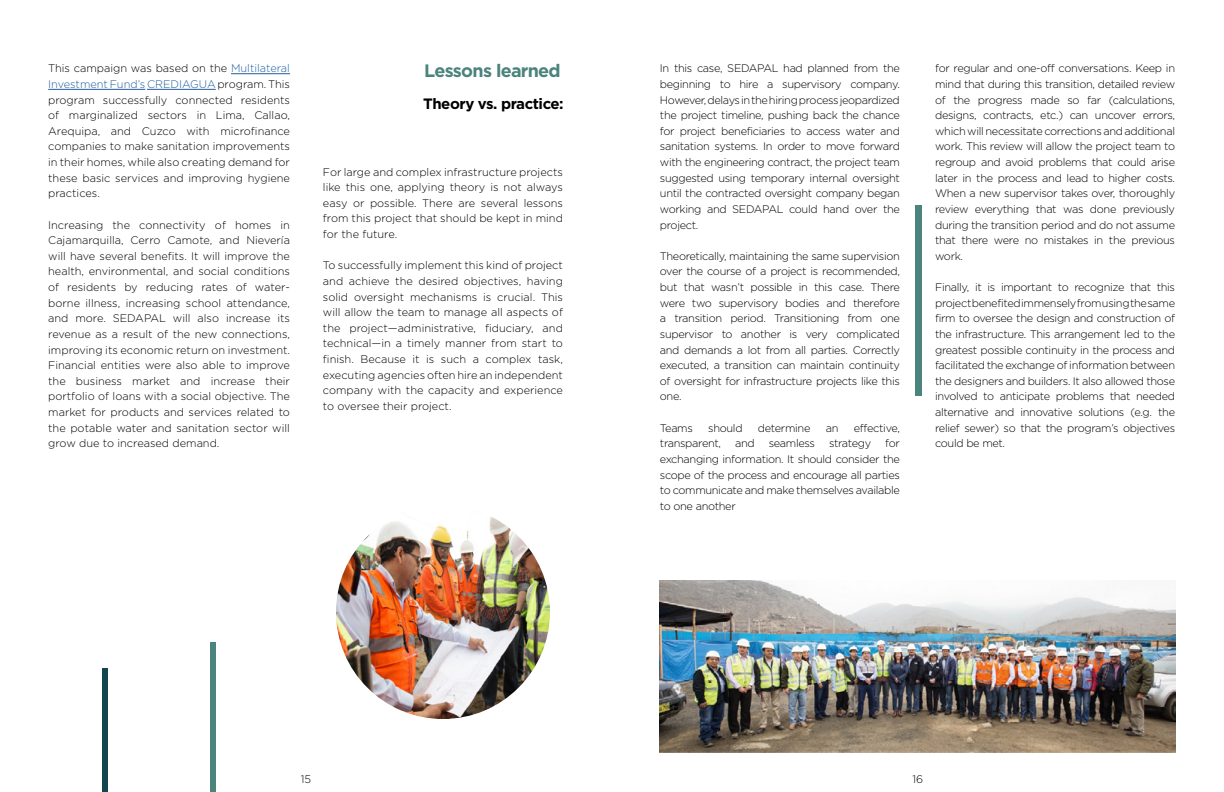
<style>
.page{position:relative;width:1224px;height:792px;background:#fff}
.page>*{position:absolute;margin:0;border:0;box-sizing:border-box;transform-origin:0 0}
.t1{font:700 18px "Gotham";letter-spacing:-.04em;color:#4b837d}
.t2{font:700 15px "Gotham";letter-spacing:-.03em;color:#000}
.t3{font:300 11px/15.6px "Gotham";letter-spacing:-.03em;color:#000;text-align:justify}
.s1{color:#215e9e}
</style>
<div class="page">
<div style="left:102px;top:669px;width:6px;height:123px;background:#13454f"></div>
<div style="left:210px;top:642px;width:6px;height:150px;background:#4b837d"></div>
<hr style="left:231px;top:74px;width:59px;height:1px;background:#215e9e">
<hr style="left:48px;top:89px;width:97px;height:1px;background:#215e9e">
<hr style="left:147px;top:89px;width:69px;height:1px;background:#215e9e">
<img style="left:336px;top:505px;width:214px;height:214px;border-radius:107px">
<img style="left:660px;top:581px;width:515px;height:171px">
<div style="left:915px;top:205px;width:6px;height:191px;background:#4b837d"></div>
<p class="t3" style="left:48px;top:60px;width:243px">This campaign was based on the <span class="s1">Multilateral Investment Fund’s CREDIAGUA</span> program. This program successfully connected residents of marginalized sectors in Lima, Callao, Arequipa, and Cuzco with microfinance companies to make sanitation improvements in their homes, while also creating demand for these basic services and improving hygiene practices.</p>
<p class="t3" style="left:48px;top:217px;width:243px">Increasing the connectivity of homes in Cajamarquilla, Cerro Camote, and Nievería will have several benefits. It will improve the health, environmental, and social conditions of residents by reducing rates of water&shy;borne illness, increasing school attendance, and more. SEDAPAL will also increase its revenue as a result of the new connections, improving its economic return on investment.<br>Financial entities were also able to improve the business market and increase their portfolio of loans with a social objective. The market for products and services related to the potable water and sanitation sector will grow due to increased demand.</p>
<p class="t1" style="left:424px;top:61px;width:138px">Lessons learned</p>
<p class="t2" style="left:423px;top:95px;width:142px">Theory vs. practice:</p>
<p class="t3" style="left:323px;top:164px;width:242px">For large and complex infrastructure projects like this one, applying theory is not always easy or possible. There are several lessons from this project that should be kept in mind for the future.</p>
<p class="t3" style="left:323px;top:258px;width:242px">To successfully implement this kind of project and achieve the desired objectives, having solid oversight mechanisms is crucial. This will allow the team to manage all aspects of the project—administrative, fiduciary, and technical—in a timely manner from start to finish. Because it is such a complex task, executing agencies often hire an independent company with the capacity and experience to oversee their project.</p>
<p class="t3" style="left:660px;top:60px;width:242px">In this case, SEDAPAL had planned from the beginning to hire a supervisory company.<br>However, delays in the hiring process jeopardized the project timeline, pushing back the chance for project beneficiaries to access water and sanitation systems. In order to move forward with the engineering contract, the project team suggested using temporary internal oversight until the contracted oversight company began working and SEDAPAL could hand over the project.</p>
<p class="t3" style="left:660px;top:248px;width:242px">Theoretically, maintaining the same supervision over the course of a project is recommended, but that wasn’t possible in this case. There were two supervisory bodies and therefore a transition period. Transitioning from one supervisor to another is very complicated and demands a lot from all parties. Correctly executed, a transition can maintain continuity of oversight for infrastructure projects like this one.</p>
<p class="t3" style="left:660px;top:420px;width:34px">Teams</p>
<p class="t3" style="left:708px;top:420px;width:36px">should</p>
<p class="t3" style="left:758px;top:420px;width:54px">determine</p>
<p class="t3" style="left:826px;top:420px;width:14px">an</p>
<p class="t3" style="left:854px;top:420px;width:48px">effective,</p>
<p class="t3" style="left:660px;top:436px;width:63px">transparent,</p>
<p class="t3" style="left:735px;top:436px;width:21px">and</p>
<p class="t3" style="left:769px;top:436px;width:48px">seamless</p>
<p class="t3" style="left:829px;top:436px;width:44px">strategy</p>
<p class="t3" style="left:660px;top:436px;width:242px;text-indent:225px">for exchanging information. It should consider the scope of the process and encourage all parties to communicate and make themselves available to one another</p>
<p class="t3" style="left:935px;top:60px;width:242px">for regular and one-off conversations. Keep in mind that during this transition, detailed review of the progress made so far (calculations, designs, contracts, etc.) can uncover errors, which will necessitate corrections and additional work. This review will allow the project team to regroup and avoid problems that could arise later in the process and lead to higher costs.<br>When a new supervisor takes over, thoroughly review everything that was done previously during the transition period and do not assume that there were no mistakes in the previous work.</p>
<p class="t3" style="left:935px;top:279px;width:242px">Finally, it is important to recognize that this project benefited immensely from using the same firm to oversee the design and construction of the infrastructure. This arrangement led to the greatest possible continuity in the process and facilitated the exchange of information between the designers and builders. It also allowed those involved to anticipate problems that needed alternative and innovative solutions (e.g. the relief sewer) so that the program’s objectives could be met.</p>
<p class="t3" style="left:301px;top:771px;width:12px">15</p>
<p class="t3" style="left:913px;top:771px;width:12px">16</p>
</div>
